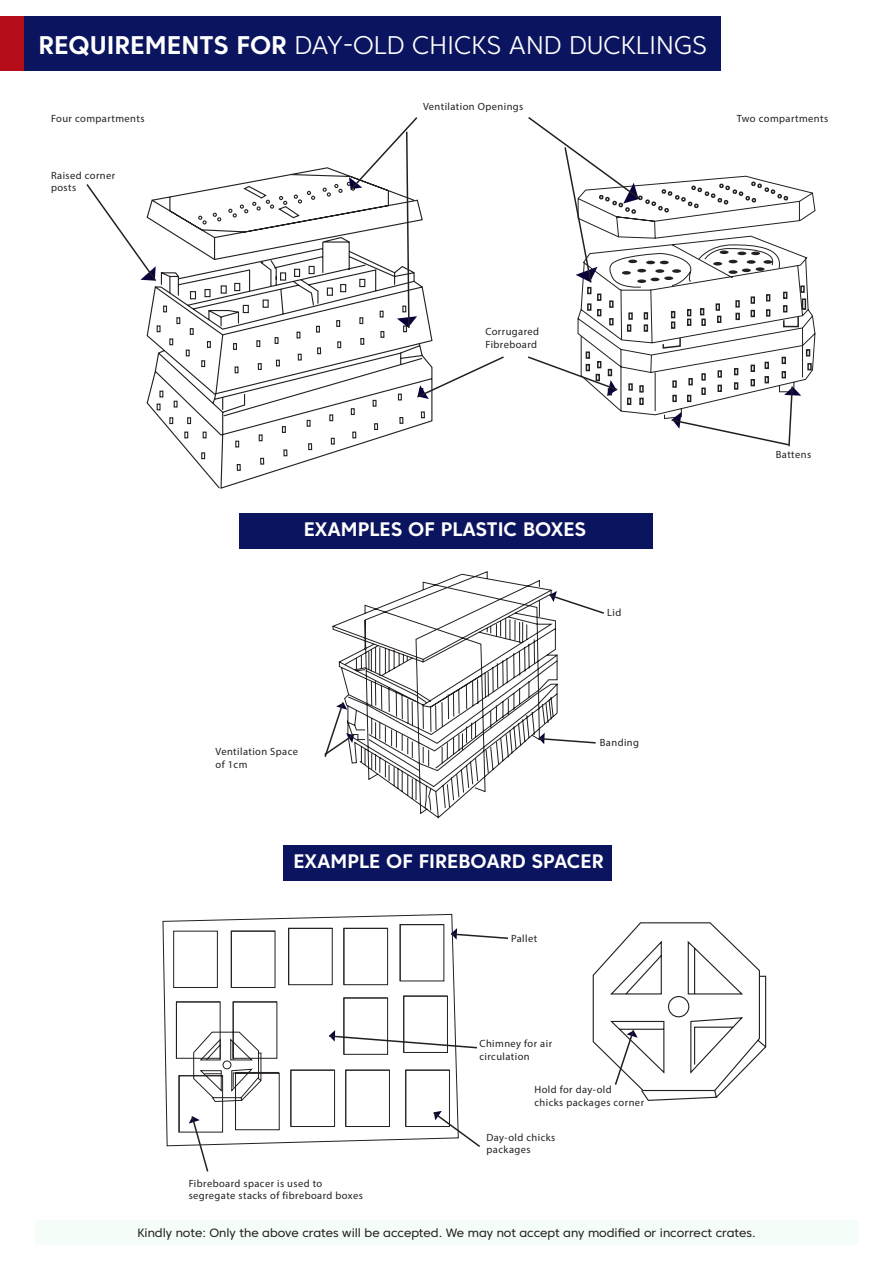
<style>
.page{position:relative;width:893px;height:1263px;background:#fff}
.page>*{position:absolute;margin:0;border:0;box-sizing:border-box;transform-origin:0 0}
.t1{font:300 25.5px "Core Sans C 35";color:#fff}
.t2{font:700 19.5px "Core Sans C 65";color:#fff}
.t3{font:12px "Core Sans C 45";color:#231f20}
.t4{font:10.5px/12.6px "Myriad Pro";letter-spacing:.04em;color:#231f20}
.s1{font-family:"Core Sans C 65";font-weight:700}
</style>
<div class="page">
<div style="left:0;top:16px;width:720px;height:54px;background:#0b145e"></div>
<div style="left:0;top:16px;width:23px;height:54px;background:#b50e1a"></div>
<svg style="left:86px;top:184px;width:60px;height:97px"></svg>
<svg style="left:146px;top:167px;width:287px;height:322px"></svg>
<svg style="left:349px;top:117px;width:70px;height:212px"></svg>
<svg style="left:415px;top:355px;width:89px;height:44px"></svg>
<svg style="left:528px;top:117px;width:287px;height:330px"></svg>
<div style="left:239px;top:513px;width:413px;height:35px;background:#0b145e"></div>
<svg style="left:332px;top:571px;width:226px;height:248px"></svg>
<svg style="left:324px;top:700px;width:32px;height:59px"></svg>
<svg style="left:548px;top:591px;width:56px;height:24px"></svg>
<svg style="left:537px;top:733px;width:59px;height:11px"></svg>
<svg style="left:162px;top:914px;width:296px;height:232px"></svg>
<svg style="left:176px;top:924px;width:274px;height:209px"></svg>
<div style="left:284px;top:845px;width:328px;height:35px;background:#0b145e"></div>
<svg style="left:592px;top:922px;width:175px;height:179px"></svg>
<svg style="left:449px;top:928px;width:59px;height:12px"></svg>
<svg style="left:327px;top:1030px;width:150px;height:19px"></svg>
<svg style="left:431px;top:1110px;width:49px;height:37px"></svg>
<svg style="left:189px;top:1114px;width:20px;height:58px"></svg>
<div style="left:35px;top:1220px;width:823px;height:25px;background:#f5fdf8"></div>
<p class="t1" style="left:38px;top:29px;width:670px"><span class="s1">REQUIREMENTS FOR</span> DAY-OLD CHICKS AND DUCKLINGS</p>
<p class="t4" style="left:51px;top:112px;width:95px">Four compartments</p>
<p class="t4" style="left:51px;top:169px;width:66px">Raised corner</p>
<p class="t4" style="left:51px;top:181px;width:27px">posts</p>
<p class="t4" style="left:423px;top:100px;width:102px">Ventilation Openings</p>
<p class="t4" style="left:485px;top:325px;width:55px">Corrugared</p>
<p class="t4" style="left:485px;top:338px;width:53px">Fibreboard</p>
<p class="t2" style="left:304px;top:517px;width:284px">EXAMPLES OF PLASTIC BOXES</p>
<p class="t4" style="left:607px;top:606px;width:16px">Lid</p>
<p class="t4" style="left:215px;top:745px;width:84px">Ventilation Space</p>
<p class="t4" style="left:215px;top:758px;width:34px">of 1cm</p>
<p class="t4" style="left:600px;top:736px;width:41px">Banding</p>
<p class="t2" style="left:293px;top:849px;width:312px">EXAMPLE OF FIREBOARD SPACER</p>
<p class="t4" style="left:511px;top:932px;width:28px">Pallet</p>
<p class="t4" style="left:479px;top:1037px;width:74px">Chimney for air</p>
<p class="t4" style="left:479px;top:1050px;width:52px">circulation</p>
<p class="t4" style="left:534px;top:1083px;width:79px">Hold for day-old</p>
<p class="t4" style="left:534px;top:1095px;width:111px">chicks packages corner</p>
<p class="t4" style="left:486px;top:1130px;width:70px">Day-old chicks</p>
<p class="t4" style="left:486px;top:1143px;width:46px">packages</p>
<p class="t4" style="left:737px;top:112px;width:93px">Two compartments</p>
<p class="t4" style="left:776px;top:448px;width:37px">Battens</p>
<p class="t4" style="left:189px;top:1177px;width:176px">Fibreboard spacer is used to segregate stacks of fibreboard boxes</p>
<p class="t3" style="left:137px;top:1225px;width:620px">Kindly note: Only the above crates will be accepted. We may not accept any modified or incorrect crates.</p>
</div>
